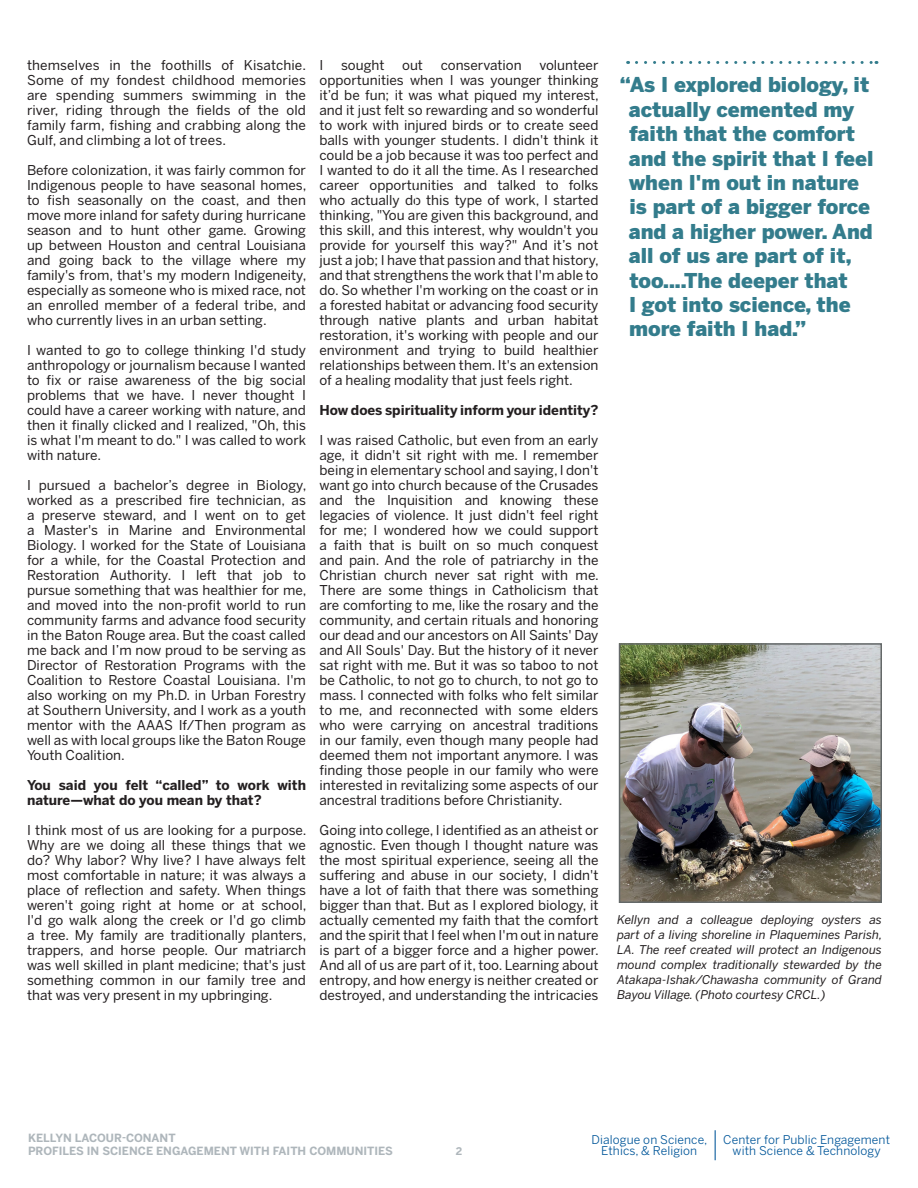
<style>
.page{position:relative;width:918px;height:1188px;background:#fff}
.page>*{position:absolute;margin:0;border:0;box-sizing:border-box;transform-origin:0 0}
.Pull_Quote_-_Under_D{font:900 20.25px/24.5px "Benton Sans";color:#337c8c}
.Body_Text_-_11pt{font:13.5px/15px "Benton Sans";color:#231f20;text-align:justify}
.Body_Text_-_11pt-2{font:700 13.5px/15px "Benton Sans";color:#231f20}
.t1{font:italic 12px/15px "Benton Sans";color:#231f20;text-align:justify}
.t2{font:12px/11.2px "Benton Sans";letter-spacing:.01em;color:#005699;text-align:center}
.t3{font:700 11.25px "Benton Sans";color:#aeb6bb}
.Page_Number{font:700 10.5px "Benton Sans";color:#aeb6bb}
</style>
<div class="page">
<svg style="left:636px;top:61px;width:241px;height:3px"></svg>
<hr style="left:415px;top:185px;width:1px;height:69px;background:#f6f9fa">
<hr style="left:715px;top:1130px;width:1px;height:30px;background:#005699">
<img style="left:622px;top:646px;width:257px;height:254px">
<div style="left:619px;top:643px;width:263px;height:260px;border:2px solid #656969"></div>
<p class="Body_Text_-_11pt" style="left:27px;top:58px;width:281px">themselves in the foothills of Kisatchie.<br>Some of my fondest childhood memories are spending summers swimming in the river, riding through the fields of the old family farm, fishing and crabbing along the Gulf, and climbing a lot of trees.</p>
<p class="Body_Text_-_11pt" style="left:27px;top:163px;width:281px">Before colonization, it was fairly common for Indigenous people to have seasonal homes, to fish seasonally on the coast, and then move more inland for safety during hurricane season and to hunt other game. Growing up between Houston and central Louisiana and going back to the village where my family's from, that's my modern Indigeneity, especially as someone who is mixed race, not an enrolled member of a federal tribe, and who currently lives in an urban setting.</p>
<p class="Body_Text_-_11pt" style="left:27px;top:343px;width:281px">I wanted to go to college thinking I'd study anthropology or journalism because I wanted to fix or raise awareness of the big social problems that we have. I never thought I could have a career working with nature, and then it finally clicked and I realized, "Oh, this is what I'm meant to do." I was called to work with nature.</p>
<p class="Body_Text_-_11pt" style="left:27px;top:478px;width:281px">I pursued a bachelor’s degree in Biology, worked as a prescribed fire technician, as a preserve steward, and I went on to get a Master's in Marine and Environmental Biology. I worked for the State of Louisiana for a while, for the Coastal Protection and Restoration Authority. I left that job to pursue something that was healthier for me, and moved into the non-profit world to run community farms and advance food security in the Baton Rouge area. But the coast called me back and I’m now proud to be serving as Director of Restoration Programs with the Coalition to Restore Coastal Louisiana. I'm also working on my Ph.D. in Urban Forestry at Southern University, and I work as a youth mentor with the AAAS If/Then program as well as with local groups like the Baton Rouge Youth Coalition.</p>
<p class="Body_Text_-_11pt-2" style="left:27px;top:778px;width:281px">You said you felt “called” to work with nature—what do you mean by that?</p>
<p class="Body_Text_-_11pt" style="left:27px;top:823px;width:281px">I think most of us are looking for a purpose.<br>Why are we doing all these things that we do? Why labor? Why live? I have always felt most comfortable in nature; it was always a place of reflection and safety. When things weren't going right at home or at school, I'd go walk along the creek or I'd go climb a tree. My family are traditionally planters, trappers, and horse people. Our matriarch was well skilled in plant medicine; that's just something common in our family tree and that was very present in my upbringing.</p>
<p class="Body_Text_-_11pt" style="left:320px;top:58px;width:281px;text-indent:220px">volunteer opportunities when I was younger thinking it’d be fun; it was what piqued my interest, and it just felt so rewarding and so wonderful to work with injured birds or to create seed balls with younger students. I didn't think it could be a job because it was too perfect and I wanted to do it all the time. As I researched career opportunities and talked to folks who actually do this type of work, I started thinking, "You are given this background, and this skill, and this interest, why wouldn't you provide for yourself this way?" And it’s not just a job; I have that passion and that history, and that strengthens the work that I'm able to do. So whether I'm working on the coast or in a forested habitat or advancing food security through native plants and urban habitat restoration, it's working with people and our environment and trying to build healthier relationships between them. It's an extension of a healing modality that just feels right.</p>
<p class="Body_Text_-_11pt-2" style="left:320px;top:403px;width:281px">How does spirituality inform your identity?</p>
<p class="Body_Text_-_11pt" style="left:320px;top:433px;width:281px">I was raised Catholic, but even from an early age, it didn't sit right with me. I remember being in elementary school and saying, I don't want go into church because of the Crusades and the Inquisition and knowing these legacies of violence. It just didn't feel right for me; I wondered how we could support a faith that is built on so much conquest and pain. And the role of patriarchy in the Christian church never sat right with me.<br>There are some things in Catholicism that are comforting to me, like the rosary and the community, and certain rituals and honoring our dead and our ancestors on All Saints' Day and All Souls' Day. But the history of it never sat right with me. But it was so taboo to not be Catholic, to not go to church, to not go to mass. I connected with folks who felt similar to me, and reconnected with some elders who were carrying on ancestral traditions in our family, even though many people had deemed them not important anymore. I was finding those people in our family who were interested in revitalizing some aspects of our ancestral traditions before Christianity.</p>
<p class="Body_Text_-_11pt" style="left:320px;top:823px;width:281px">Going into college, I identified as an atheist or agnostic. Even though I thought nature was the most spiritual experience, seeing all the suffering and abuse in our society, I didn't have a lot of faith that there was something bigger than that. But as I explored biology, it actually cemented my faith that the comfort and the spirit that I feel when I'm out in nature is part of a bigger force and a higher power.<br>And all of us are part of it, too. Learning about entropy, and how energy is neither created or destroyed, and understanding the intricacies</p>
<p class="Body_Text_-_11pt" style="left:320px;top:58px;width:5px">I</p>
<p class="Body_Text_-_11pt" style="left:341px;top:58px;width:45px">sought</p>
<p class="Body_Text_-_11pt" style="left:402px;top:58px;width:22px">out</p>
<p class="Body_Text_-_11pt" style="left:441px;top:58px;width:83px">conservation</p>
<p class="Pull_Quote_-_Under_D" style="left:629px;top:73px;width:246px;text-indent:-9px">“As I explored biology, it actually cemented my faith that the comfort and the spirit that I feel when I'm out in nature is part of a bigger force and a higher power. And all of us are part of it, too....The deeper that<br>I got into science, the more faith I had.”</p>
<p class="t1" style="left:617px;top:913px;width:267px">Kellyn and a colleague deploying oysters as part of a living shoreline in Plaquemines Parish, LA. The reef created will protect an Indigenous mound complex traditionally stewarded by the Atakapa-Ishak/Chawasha community of Grand Bayou Village. (Photo courtesy CRCL.)</p>
<p class="t3" style="left:28px;top:1130px;width:149px">KELLYN LACOUR-CONANT</p>
<p class="t3" style="left:28px;top:1144px;width:366px">PROFILES IN SCIENCE ENGAGEMENT WITH FAITH COMMUNITIES</p>
<p class="Page_Number" style="left:456px;top:1145px;width:8px">2</p>
<p class="t2" style="left:591px;top:1134px;width:117px">Dialogue on Science,<br>Ethics, &amp; Religion</p>
<p class="t2" style="left:723px;top:1134px;width:168px">Center for Public Engagement with Science &amp; Technology</p>
</div>
